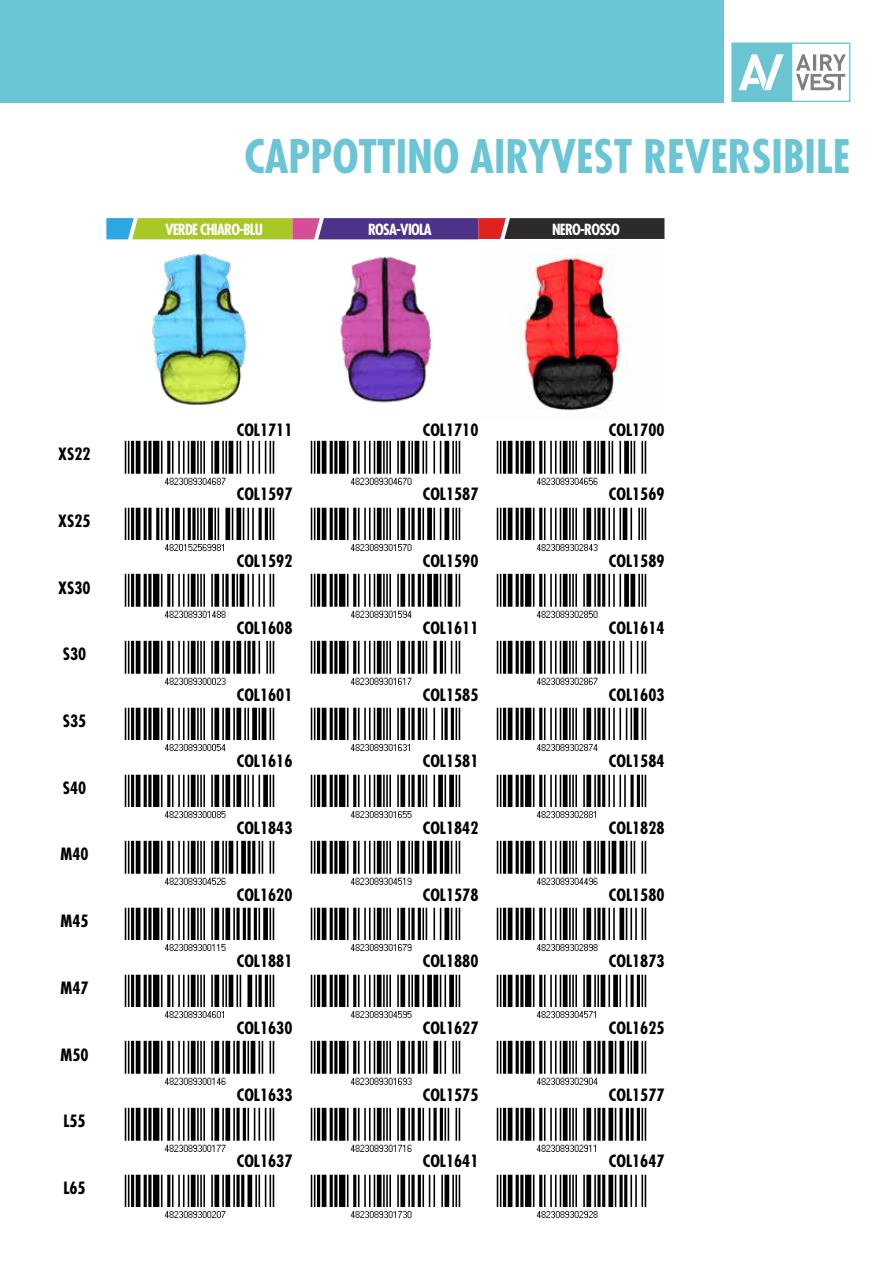
<style>
.page{position:relative;width:893px;height:1263px;background:#fff}
.page>*{position:absolute;margin:0;border:0;box-sizing:border-box;transform-origin:0 0}
.t1{font:700 condensed 45px "Futura Std";color:#6ac5d5}
.t2{font:700 condensed 16.5px "Futura Std";color:#000}
.t3{font:700 condensed 15px "Futura Std";letter-spacing:-.05em;color:#fff}
</style>
<div class="page">
<svg style="left:106px;top:218px;width:558px;height:21px;background:#6e6557"></svg>
<img style="left:325px;top:239px;width:303px;height:172px">
<img style="left:106px;top:239px;width:186px;height:166px">
<img style="left:124px;top:440px;width:151px;height:45px">
<img style="left:124px;top:507px;width:151px;height:45px">
<img style="left:124px;top:573px;width:151px;height:45px">
<img style="left:124px;top:707px;width:151px;height:45px">
<img style="left:124px;top:640px;width:151px;height:45px">
<img style="left:124px;top:774px;width:151px;height:45px">
<img style="left:124px;top:840px;width:151px;height:45px">
<img style="left:124px;top:907px;width:151px;height:45px">
<img style="left:124px;top:974px;width:151px;height:45px">
<img style="left:124px;top:1040px;width:151px;height:45px">
<img style="left:124px;top:1107px;width:151px;height:45px">
<img style="left:124px;top:1174px;width:151px;height:45px">
<img style="left:310px;top:440px;width:151px;height:45px">
<img style="left:310px;top:507px;width:151px;height:45px">
<img style="left:310px;top:573px;width:151px;height:45px">
<img style="left:310px;top:640px;width:151px;height:45px">
<img style="left:310px;top:707px;width:151px;height:45px">
<img style="left:310px;top:774px;width:151px;height:45px">
<img style="left:310px;top:840px;width:151px;height:45px">
<img style="left:310px;top:907px;width:151px;height:45px">
<img style="left:310px;top:974px;width:151px;height:45px">
<img style="left:310px;top:1040px;width:151px;height:45px">
<img style="left:310px;top:1107px;width:151px;height:45px">
<img style="left:310px;top:1174px;width:151px;height:45px">
<img style="left:496px;top:440px;width:151px;height:45px">
<img style="left:496px;top:507px;width:151px;height:45px">
<img style="left:496px;top:573px;width:151px;height:45px">
<img style="left:496px;top:640px;width:151px;height:45px">
<img style="left:496px;top:707px;width:151px;height:45px">
<img style="left:496px;top:774px;width:151px;height:45px">
<img style="left:496px;top:840px;width:151px;height:45px">
<img style="left:496px;top:907px;width:151px;height:45px">
<img style="left:496px;top:974px;width:151px;height:45px">
<img style="left:496px;top:1040px;width:151px;height:45px">
<img style="left:496px;top:1107px;width:151px;height:45px">
<img style="left:496px;top:1174px;width:151px;height:45px">
<div style="left:0;top:0;width:893px;height:102px;background:#6ac5d5"></div>
<div style="left:725px;top:0;width:168px;height:106px;background:#fff"></div>
<svg style="left:731px;top:43px;width:119px;height:59px"></svg>
<h1 class="t1" style="left:244px;top:129px;width:608px">CAPPOTTINO AIRYVEST REVERSIBILE</h1>
<p class="t3" style="left:165px;top:220px;width:99px">VERDE CHIARO-BLU</p>
<p class="t3" style="left:368px;top:220px;width:65px">ROSA-VIOLA</p>
<p class="t3" style="left:552px;top:220px;width:69px">NERO-ROSSO</p>
<p class="t2" style="left:58px;top:444px;width:34px">XS22</p>
<p class="t2" style="left:58px;top:511px;width:34px">XS25</p>
<p class="t2" style="left:58px;top:577px;width:34px">XS30</p>
<p class="t2" style="left:63px;top:644px;width:25px">S30</p>
<p class="t2" style="left:63px;top:711px;width:25px">S35</p>
<p class="t2" style="left:63px;top:777px;width:25px">S40</p>
<p class="t2" style="left:60px;top:844px;width:30px">M40</p>
<p class="t2" style="left:60px;top:911px;width:30px">M45</p>
<p class="t2" style="left:60px;top:977px;width:30px">M47</p>
<p class="t2" style="left:60px;top:1044px;width:30px">M50</p>
<p class="t2" style="left:63px;top:1111px;width:24px">L55</p>
<p class="t2" style="left:63px;top:1178px;width:24px">L65</p>
<p class="t2" style="left:237px;top:420px;width:57px">COL1711</p>
<p class="t2" style="left:423px;top:420px;width:57px">COL1710</p>
<p class="t2" style="left:609px;top:420px;width:57px">COL1700</p>
<p class="t2" style="left:237px;top:484px;width:57px">COL1597</p>
<p class="t2" style="left:423px;top:484px;width:57px">COL1587</p>
<p class="t2" style="left:609px;top:484px;width:57px">COL1569</p>
<p class="t2" style="left:237px;top:551px;width:57px">COL1592</p>
<p class="t2" style="left:423px;top:551px;width:57px">COL1590</p>
<p class="t2" style="left:609px;top:551px;width:57px">COL1589</p>
<p class="t2" style="left:237px;top:617px;width:57px">COL1608</p>
<p class="t2" style="left:423px;top:617px;width:57px">COL1611</p>
<p class="t2" style="left:609px;top:617px;width:57px">COL1614</p>
<p class="t2" style="left:237px;top:684px;width:57px">COL1601</p>
<p class="t2" style="left:423px;top:684px;width:57px">COL1585</p>
<p class="t2" style="left:609px;top:684px;width:57px">COL1603</p>
<p class="t2" style="left:237px;top:751px;width:57px">COL1616</p>
<p class="t2" style="left:423px;top:751px;width:57px">COL1581</p>
<p class="t2" style="left:609px;top:751px;width:57px">COL1584</p>
<p class="t2" style="left:237px;top:817px;width:57px">COL1843</p>
<p class="t2" style="left:423px;top:817px;width:57px">COL1842</p>
<p class="t2" style="left:609px;top:817px;width:57px">COL1828</p>
<p class="t2" style="left:237px;top:884px;width:57px">COL1620</p>
<p class="t2" style="left:423px;top:884px;width:57px">COL1578</p>
<p class="t2" style="left:609px;top:884px;width:57px">COL1580</p>
<p class="t2" style="left:237px;top:951px;width:57px">COL1881</p>
<p class="t2" style="left:423px;top:951px;width:57px">COL1880</p>
<p class="t2" style="left:609px;top:951px;width:57px">COL1873</p>
<p class="t2" style="left:237px;top:1018px;width:57px">COL1630</p>
<p class="t2" style="left:423px;top:1018px;width:57px">COL1627</p>
<p class="t2" style="left:609px;top:1018px;width:57px">COL1625</p>
<p class="t2" style="left:237px;top:1084px;width:57px">COL1633</p>
<p class="t2" style="left:423px;top:1084px;width:57px">COL1575</p>
<p class="t2" style="left:609px;top:1084px;width:57px">COL1577</p>
<p class="t2" style="left:237px;top:1151px;width:57px">COL1637</p>
<p class="t2" style="left:423px;top:1151px;width:57px">COL1641</p>
<p class="t2" style="left:609px;top:1151px;width:57px">COL1647</p>
</div>
